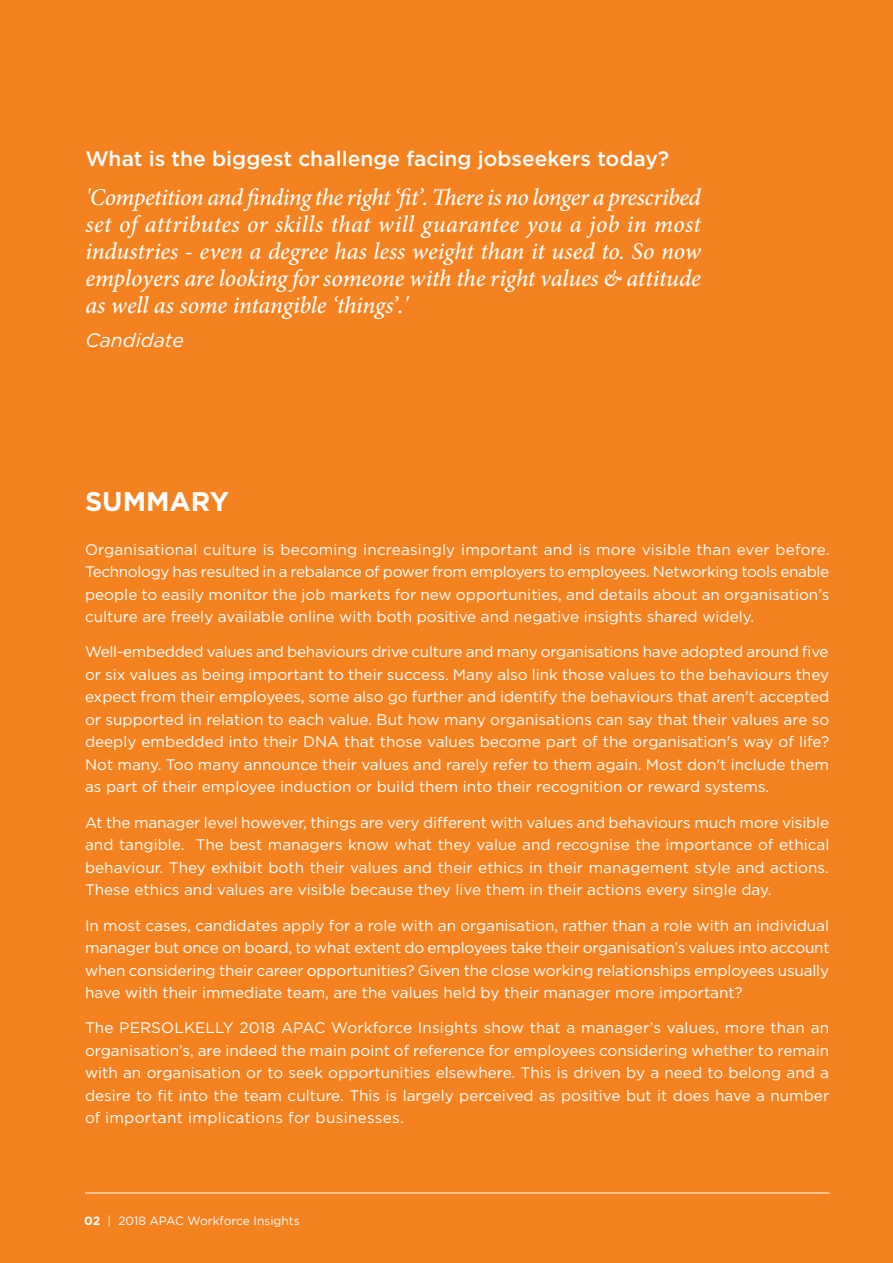
<style>
.page{position:relative;width:893px;height:1263px;background:#fff}
.page>*{position:absolute;margin:0;border:0;box-sizing:border-box;transform-origin:0 0}
.t1{font:700 27px "Gotham";color:#fff}
.t2{font:italic 500 24px/27px "Minion Pro";letter-spacing:-.01em;color:#fff;text-align:justify}
.t3{font:500 21px "Gotham";color:#fff}
.t4{font:italic 19.5px "Gotham";color:#fff}
.t5{font:15.3px/22.5px "Gotham";color:#fff;text-align:justify}
.t6{font:12px "Gotham";color:#fff}
.s1{font-weight:700}
</style>
<div class="page">
<div style="left:0;top:0;width:892px;height:1263px;background:#f58220"></div>
<hr style="left:85px;top:1193px;width:744px;height:1px;background:#fff">
<h3 class="t3" style="left:85px;top:144px;width:585px">What is the biggest challenge facing jobseekers today?</h3>
<p class="t2" style="left:85px;top:184px;width:617px">'Competition and finding the right ‘fit’. There is no longer a prescribed set of attributes or skills that will guarantee you a job in most industries - even a degree has less weight than it used to. So now employers are looking for someone with the right values &amp; attitude as well as some intangible ‘things’.'</p>
<p class="t4" style="left:85px;top:328px;width:100px">Candidate</p>
<h1 class="t1" style="left:85px;top:483px;width:146px">SUMMARY</h1>
<p class="t5" style="left:85px;top:538px;width:746px">Organisational culture is becoming increasingly important and is more visible than ever before.<br>Technology has resulted in a rebalance of power from employers to employees. Networking tools enable people to easily monitor the job markets for new opportunities, and details about an organisation’s culture are freely available online with both positive and negative insights shared widely.</p>
<p class="t5" style="left:85px;top:640px;width:746px">Well-embedded values and behaviours drive culture and many organisations have adopted around five or six values as being important to their success. Many also link those values to the behaviours they expect from their employees, some also go further and identify the behaviours that aren't accepted or supported in relation to each value. But how many organisations can say that their values are so deeply embedded into their DNA that those values become part of the organisation's way of life?<br>Not many. Too many announce their values and rarely refer to them again. Most don't include them as part of their employee induction or build them into their recognition or reward systems.</p>
<p class="t5" style="left:85px;top:811px;width:746px">At the manager level however, things are very different with values and behaviours much more visible and tangible. The best managers know what they value and recognise the importance of ethical behaviour. They exhibit both their values and their ethics in their management style and actions.<br>These ethics and values are visible because they live them in their actions every single day.</p>
<p class="t5" style="left:85px;top:913px;width:746px">In most cases, candidates apply for a role with an organisation, rather than a role with an individual manager but once on board, to what extent do employees take their organisation’s values into account when considering their career opportunities? Given the close working relationships employees usually have with their immediate team, are the values held by their manager more important?</p>
<p class="t5" style="left:85px;top:1016px;width:746px">The PERSOLKELLY 2018 APAC Workforce Insights show that a manager’s values, more than an organisation’s, are indeed the main point of reference for employees considering whether to remain with an organisation or to seek opportunities elsewhere. This is driven by a need to belong and a desire to fit into the team culture. This is largely perceived as positive but it does have a number of important implications for businesses.</p>
<p class="t6" style="left:84px;top:1213px;width:217px"><span class="s1">02</span> | 2018 APAC Workforce Insights</p>
</div>
